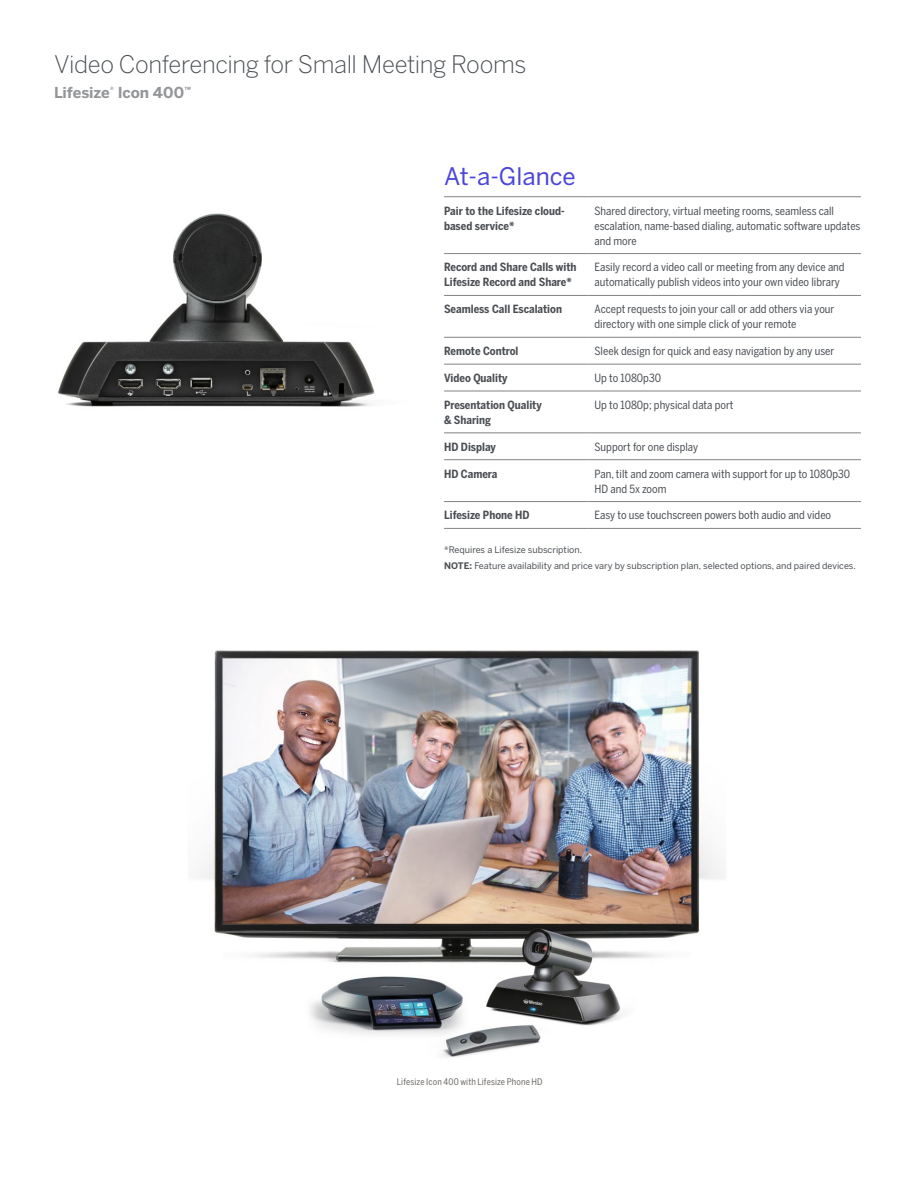
<style>
.page{position:relative;width:918px;height:1188px;background:#fff}
.page>*{position:absolute;margin:0;border:0;box-sizing:border-box;transform-origin:0 0}
.t1{font:300 24px "Benton Sans";letter-spacing:-.02em;color:#4b4f54}
.t2{font:24px "Benton Sans";color:#4b45da}
.t3{font:700 15px "Benton Sans";letter-spacing:-.005em;color:#939598}
.t4{font:11.25px/15px "Benton Sans Cond";color:#4b4f54}
.t5{font:700 11.25px/15px "Benton Sans Cond";color:#4b4f54}
.t6{font:9px/16.5px "Benton Sans";color:#4b4f54}
.t7{font:9px "Benton Sans Cond";letter-spacing:.01em;color:#6b6864}
.s1{font-weight:700}
</style>
<div class="page">
<img style="left:58px;top:213px;width:317px;height:194px">
<img style="left:198px;top:650px;width:527px;height:408px">
<hr style="left:444px;top:196px;width:144px;height:1px;background:#86827f">
<hr style="left:588px;top:196px;width:273px;height:1px;background:#86827f">
<hr style="left:444px;top:253px;width:144px;height:1px;background:#86827f">
<hr style="left:588px;top:253px;width:273px;height:1px;background:#86827f">
<hr style="left:444px;top:295px;width:144px;height:1px;background:#86827f">
<hr style="left:588px;top:295px;width:273px;height:1px;background:#86827f">
<hr style="left:444px;top:337px;width:144px;height:1px;background:#86827f">
<hr style="left:588px;top:337px;width:273px;height:1px;background:#86827f">
<hr style="left:444px;top:364px;width:144px;height:1px;background:#86827f">
<hr style="left:588px;top:364px;width:273px;height:1px;background:#86827f">
<hr style="left:444px;top:391px;width:144px;height:1px;background:#86827f">
<hr style="left:588px;top:391px;width:273px;height:1px;background:#86827f">
<hr style="left:444px;top:433px;width:144px;height:1px;background:#86827f">
<hr style="left:588px;top:433px;width:273px;height:1px;background:#86827f">
<hr style="left:444px;top:459px;width:144px;height:1px;background:#86827f">
<hr style="left:588px;top:459px;width:273px;height:1px;background:#86827f">
<hr style="left:444px;top:501px;width:144px;height:1px;background:#86827f">
<hr style="left:588px;top:501px;width:273px;height:1px;background:#86827f">
<hr style="left:444px;top:528px;width:144px;height:1px;background:#86827f">
<hr style="left:588px;top:528px;width:273px;height:1px;background:#86827f">
<h1 class="t1" style="left:54px;top:50px;width:474px">Video Conferencing for Small Meeting Rooms</h1>
<h2 class="t3" style="left:54px;top:83px;width:138px">Lifesize<sup>®</sup> Icon 400<sup>™</sup></h2>
<h1 class="t2" style="left:444px;top:162px;width:133px">At-a-Glance</h1>
<p class="t5" style="left:444px;top:203px;width:122px">Pair to the Lifesize cloud&shy;based service*</p>
<p class="t4" style="left:595px;top:203px;width:267px">Shared directory, virtual meeting rooms, seamless call escalation, name-based dialing, automatic software updates and more</p>
<p class="t5" style="left:444px;top:260px;width:134px">Record and Share Calls with<br>Lifesize Record and Share*</p>
<p class="t4" style="left:595px;top:260px;width:252px">Easily record a video call or meeting from any device and automatically publish videos into your own video library</p>
<p class="t5" style="left:444px;top:302px;width:119px">Seamless Call Escalation</p>
<p class="t4" style="left:595px;top:302px;width:241px">Accept requests to join your call or add others via your directory with one simple click of your remote</p>
<p class="t5" style="left:444px;top:343px;width:76px">Remote Control</p>
<p class="t4" style="left:595px;top:343px;width:241px">Sleek design for quick and easy navigation by any user</p>
<p class="t5" style="left:444px;top:370px;width:65px">Video Quality</p>
<p class="t4" style="left:595px;top:370px;width:68px">Up to 1080p30</p>
<p class="t5" style="left:444px;top:397px;width:99px">Presentation Quality &amp; Sharing</p>
<p class="t4" style="left:595px;top:397px;width:141px">Up to 1080p; physical data port</p>
<p class="t5" style="left:444px;top:439px;width:53px">HD Display</p>
<p class="t4" style="left:595px;top:439px;width:105px">Support for one display</p>
<p class="t5" style="left:444px;top:466px;width:55px">HD Camera</p>
<p class="t4" style="left:595px;top:466px;width:257px">Pan, tilt and zoom camera with support for up to 1080p30<br>HD and 5x zoom</p>
<p class="t5" style="left:444px;top:508px;width:87px">Lifesize Phone HD</p>
<p class="t4" style="left:595px;top:508px;width:238px">Easy to use touchscreen powers both audio and video</p>
<p class="t6" style="left:444px;top:541px;width:413px">*Requires a Lifesize subscription.<br><span class="s1">NOTE:</span> Feature availability and price vary by subscription plan, selected options, and paired devices.</p>
<p class="t7" style="left:397px;top:1076px;width:147px">Lifesize Icon 400 with Lifesize Phone HD</p>
</div>
